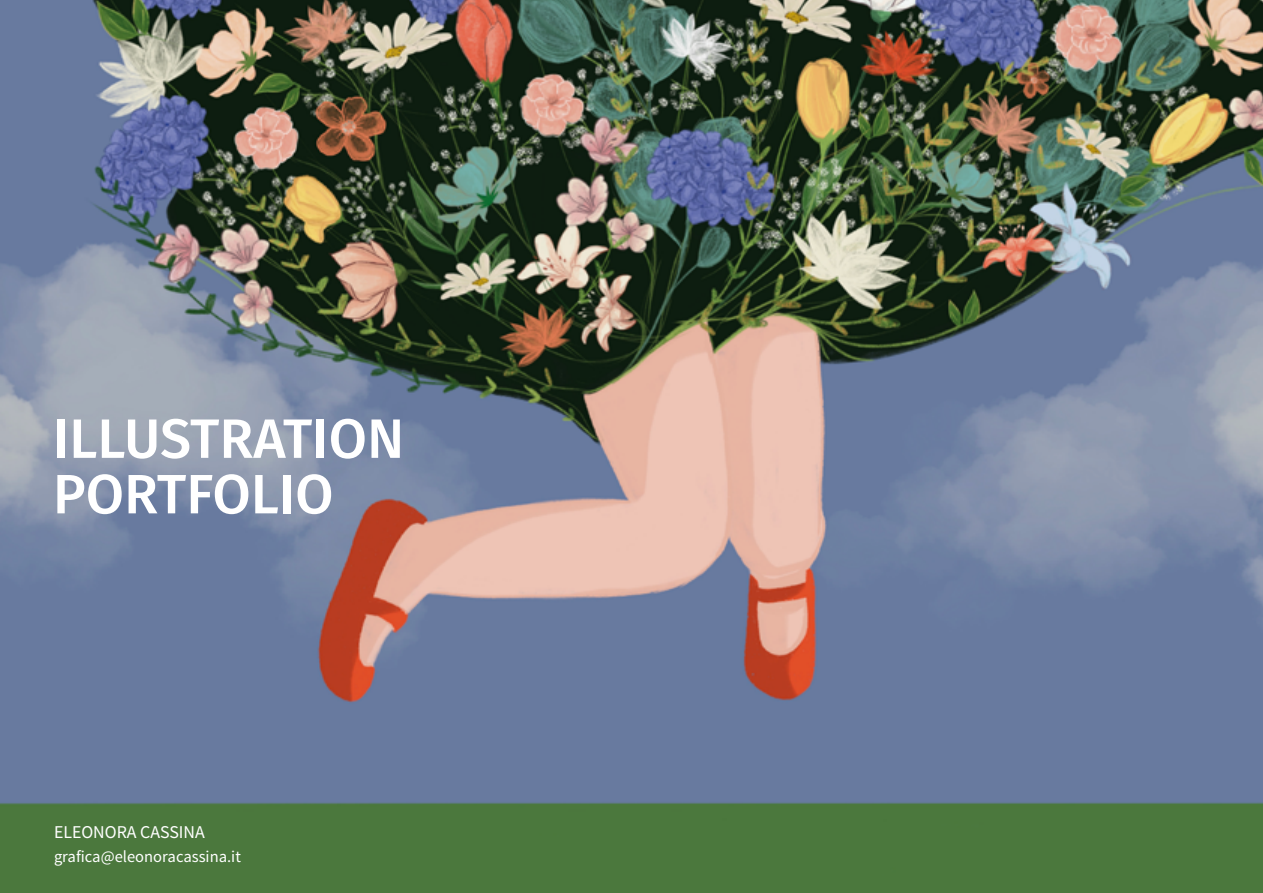
<style>
.page{position:relative;width:1263px;height:893px;background:#fff}
.page>*{position:absolute;margin:0;border:0;box-sizing:border-box;transform-origin:0 0}
.t1{font:500 55.5px/55.5px "Fira Sans";color:#fff}
.t2{font:18px "Source Sans Pro";color:#fff}
.t3{font:16.5px "Source Sans Pro";color:#fff}
</style>
<div class="page">
<img style="left:0;top:0;width:1263px;height:893px">
<h1 class="t1" style="left:53px;top:408px;width:353px">ILLUSTRATION<br>PORTFOLIO</h1>
<p class="t2" style="left:54px;top:820px;width:152px">ELEONORA CASSINA</p>
<p class="t3" style="left:54px;top:846px;width:188px">grafica@eleonoracassina.it</p>
</div>
